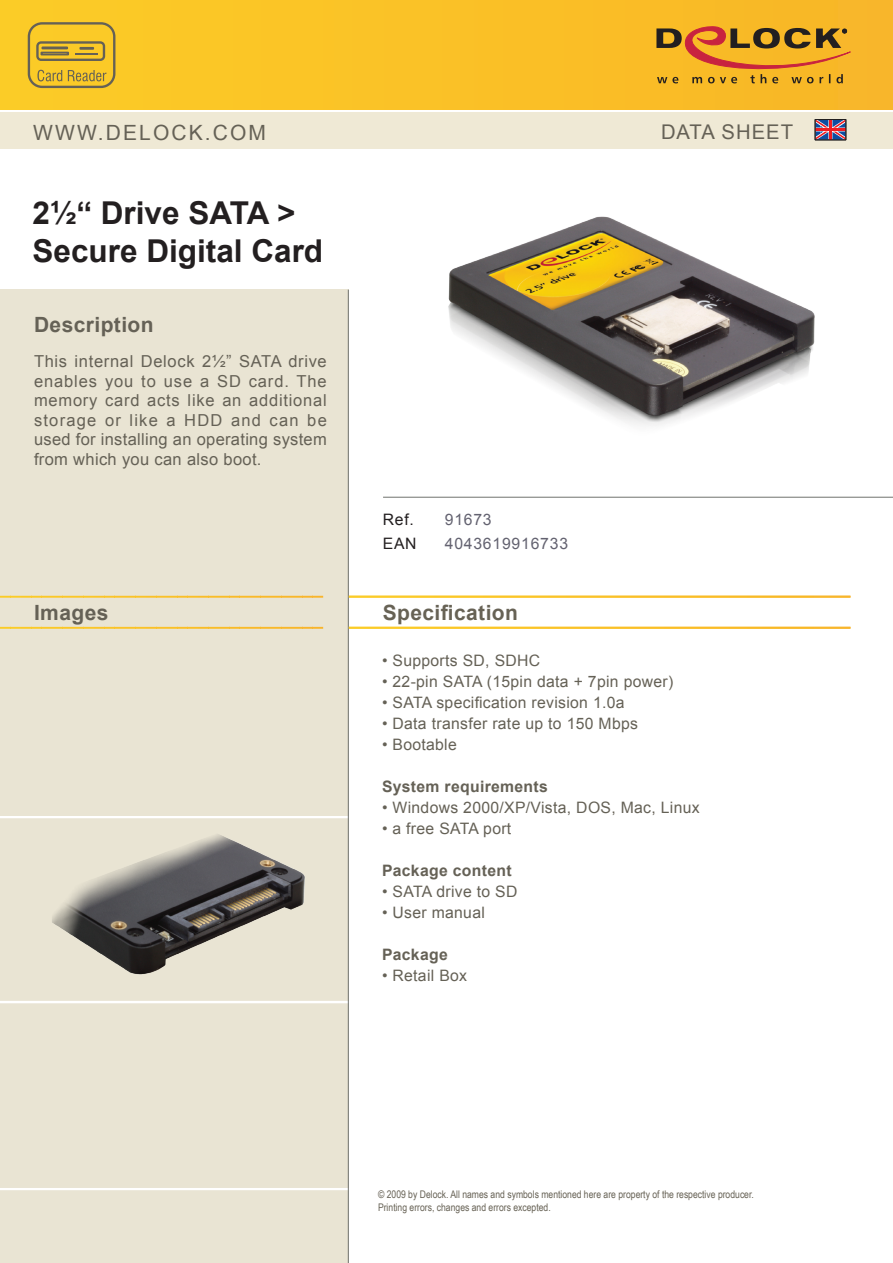
<style>
.page{position:relative;width:893px;height:1263px;background:#fff}
.page>*{position:absolute;margin:0;border:0;box-sizing:border-box;transform-origin:0 0}
.t1{font:700 31.5px/37.8px "Arial";color:#231f20}
.t2{font:700 21px "Arial";letter-spacing:.02em;color:#656156}
.t3{font:21px "Arial";letter-spacing:.1em;color:#656156}
.t4{font:700 21px "Arial";letter-spacing:.02em;color:#676255}
.t5{font:20.25px "Arial";letter-spacing:.05em;color:#656156}
.t6{font:16.5px/19.5px "Arial";letter-spacing:.02em;color:#656156;text-align:justify}
.t7{font:15.75px "Arial";letter-spacing:.02em;color:#656156}
.t8{font:700 15.75px "Arial";letter-spacing:.02em;color:#656156}
.t9{font:15.75px/24px "Arial";letter-spacing:.05em;color:#636270}
.t10{font:15.75px/24px "Arial";letter-spacing:.05em;color:#231f20}
.t11{font:10.5px/13.5px "Arial Narrow";color:#676255}
</style>
<div class="page">
<div style="left:0;top:290px;width:349px;height:973px;background:#e9e4d3"></div>
<svg style="left:0;top:596px;width:10px;height:33px"></svg>
<svg style="left:10px;top:596px;width:11px;height:33px"></svg>
<svg style="left:21px;top:596px;width:10px;height:33px"></svg>
<svg style="left:31px;top:596px;width:11px;height:33px"></svg>
<svg style="left:42px;top:596px;width:10px;height:33px"></svg>
<svg style="left:52px;top:596px;width:11px;height:33px"></svg>
<svg style="left:63px;top:596px;width:10px;height:33px"></svg>
<svg style="left:73px;top:596px;width:10px;height:33px"></svg>
<svg style="left:83px;top:596px;width:11px;height:33px"></svg>
<svg style="left:94px;top:596px;width:10px;height:33px"></svg>
<svg style="left:104px;top:596px;width:11px;height:33px"></svg>
<svg style="left:115px;top:596px;width:10px;height:33px"></svg>
<svg style="left:125px;top:596px;width:11px;height:33px"></svg>
<svg style="left:136px;top:596px;width:10px;height:33px"></svg>
<svg style="left:146px;top:596px;width:10px;height:33px"></svg>
<svg style="left:156px;top:596px;width:11px;height:33px"></svg>
<svg style="left:167px;top:596px;width:10px;height:33px"></svg>
<svg style="left:177px;top:596px;width:11px;height:33px"></svg>
<svg style="left:188px;top:596px;width:10px;height:33px"></svg>
<svg style="left:198px;top:596px;width:10px;height:33px"></svg>
<svg style="left:208px;top:596px;width:11px;height:33px"></svg>
<svg style="left:219px;top:596px;width:10px;height:33px"></svg>
<svg style="left:229px;top:596px;width:11px;height:33px"></svg>
<svg style="left:240px;top:596px;width:10px;height:33px"></svg>
<svg style="left:250px;top:596px;width:11px;height:33px"></svg>
<svg style="left:261px;top:596px;width:10px;height:33px"></svg>
<svg style="left:271px;top:596px;width:10px;height:33px"></svg>
<svg style="left:281px;top:596px;width:11px;height:33px"></svg>
<svg style="left:292px;top:596px;width:10px;height:33px"></svg>
<svg style="left:302px;top:596px;width:11px;height:33px"></svg>
<svg style="left:313px;top:596px;width:10px;height:33px"></svg>
<hr style="left:323px;top:596px;width:1px;height:33px;background:#f8b52c">
<div style="left:0;top:0;width:893px;height:109px;background:#fac226"></div>
<div style="left:0;top:113px;width:893px;height:36px;background:#efe9d5"></div>
<svg style="left:656px;top:26px;width:195px;height:57px"></svg>
<svg style="left:817px;top:121px;width:27px;height:17px"></svg>
<hr style="left:829px;top:120px;width:3px;height:20px;background:#ee1d23">
<hr style="left:815px;top:128px;width:31px;height:3px;background:#ee1d23">
<div style="left:815px;top:119px;width:31px;height:21px;border:1px solid #231f20"></div>
<hr style="left:383px;top:497px;width:510px;height:1px;background:#70726e">
<hr style="left:0;top:816px;width:349px;height:2px;background:#fff">
<hr style="left:0;top:1001px;width:349px;height:2px;background:#fff">
<hr style="left:0;top:1188px;width:349px;height:2px;background:#fff">
<hr style="left:348px;top:290px;width:1px;height:973px;background:#70726e">
<svg style="left:28px;top:22px;width:87px;height:66px"></svg>
<svg style="left:349px;top:596px;width:501px;height:33px"></svg>
<img style="left:448px;top:216px;width:367px;height:210px">
<img style="left:52px;top:834px;width:253px;height:141px">
<h2 class="t3" style="left:33px;top:118px;width:234px">WWW.DELOCK.COM</h2>
<p class="t5" style="left:661px;top:119px;width:134px">DATA SHEET</p>
<h1 class="t1" style="left:33px;top:195px;width:292px">2½“ Drive SATA &gt;<br>Secure Digital Card</h1>
<h2 class="t2" style="left:34px;top:311px;width:121px">Description</h2>
<p class="t6" style="left:34px;top:352px;width:294px">This internal Delock 2½” SATA drive enables you to use a SD card. The memory card acts like an additional storage or like a HDD and can be used for installing an operating system from which you can also boot.</p>
<h2 class="t2" style="left:34px;top:599px;width:76px">Images</h2>
<p class="t10" style="left:383px;top:508px;width:35px">Ref.<br>EAN</p>
<p class="t9" style="left:445px;top:508px;width:125px">91673<br>4043619916733</p>
<h2 class="t4" style="left:383px;top:599px;width:137px">Specification</h2>
<p class="t7" style="left:382px;top:650px;width:160px">• Supports SD, SDHC</p>
<p class="t7" style="left:382px;top:671px;width:293px">• 22-pin SATA (15pin data + 7pin power)</p>
<p class="t7" style="left:382px;top:692px;width:244px">• SATA specification revision 1.0a</p>
<p class="t7" style="left:382px;top:713px;width:258px">• Data transfer rate up to 150 Mbps</p>
<p class="t7" style="left:382px;top:734px;width:76px">• Bootable</p>
<p class="t8" style="left:382px;top:776px;width:167px">System requirements</p>
<p class="t7" style="left:382px;top:797px;width:319px">• Windows 2000/XP/Vista, DOS, Mac, Linux</p>
<p class="t7" style="left:382px;top:818px;width:131px">• a free SATA port</p>
<p class="t8" style="left:382px;top:860px;width:131px">Package content</p>
<p class="t7" style="left:382px;top:881px;width:137px">• SATA drive to SD</p>
<p class="t7" style="left:382px;top:902px;width:104px">• User manual</p>
<p class="t8" style="left:382px;top:944px;width:67px">Package</p>
<p class="t7" style="left:382px;top:965px;width:87px">• Retail Box</p>
<p class="t11" style="left:378px;top:1187px;width:377px">© 2009 by Delock. All names and symbols mentioned here are property of the respective producer.<br>Printing errors, changes and errors excepted.</p>
</div>
